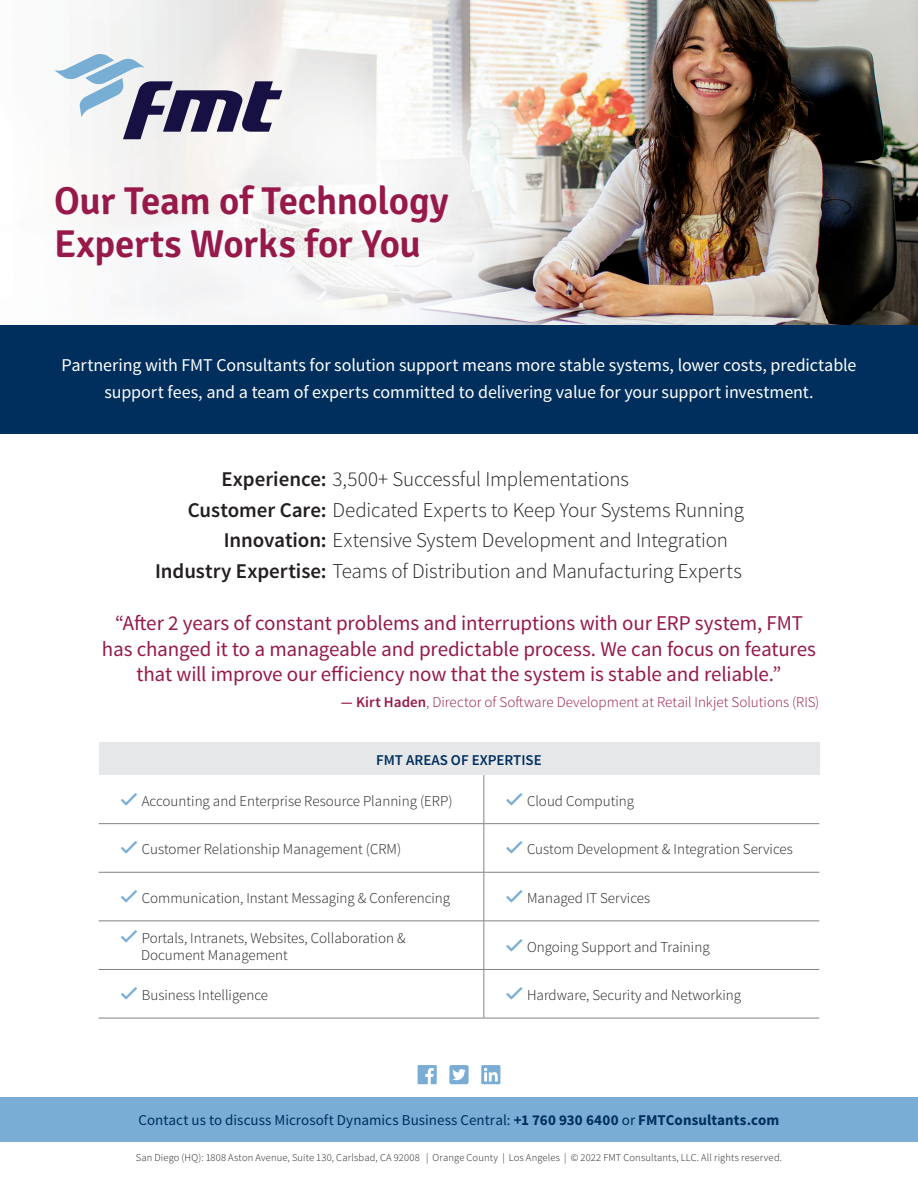
<style>
.page{position:relative;width:918px;height:1188px;background:#fff}
.page>*{position:absolute;margin:0;border:0;box-sizing:border-box;transform-origin:0 0}
.t1{font:600 39px/43.5px "Signika";letter-spacing:-.01em;color:#96194a}
.t2{font:300 21px "Source Sans Pro";letter-spacing:-.005em;color:#231f20}
.t3{font:21px/25.5px "Source Sans Pro";letter-spacing:-.01em;color:#96194a;text-align:center}
.t4{font:18px/27px "Source Sans Pro";letter-spacing:-.005em;color:#fff;text-align:center}
.t5{font:300 15px/16.5px "Source Sans Pro";color:#231f20}
.t6{font:15px "Source Sans Pro";color:#002f5e}
.t7{font:300 15px "Source Sans Pro";color:#96194a}
.t8{font:600 15px "Source Sans Pro";color:#002f5e}
.t9{font:300 10.5px "Source Sans Pro";letter-spacing:.015em;color:#231f20}
.s1{font-weight:600}
.s2{font-weight:700}
</style>
<div class="page">
<img style="left:0;top:0;width:918px;height:326px">
<div style="left:0;top:326px;width:918px;height:108px;background:#002f5e"></div>
<svg style="left:418px;top:1065px;width:19px;height:19px"></svg>
<svg style="left:449px;top:1065px;width:20px;height:19px"></svg>
<svg style="left:481px;top:1065px;width:19px;height:19px"></svg>
<div style="left:99px;top:743px;width:720px;height:32px;background:#e6e7e9"></div>
<hr style="left:484px;top:775px;width:1px;height:48px;background:#808285">
<hr style="left:99px;top:823px;width:385px;height:1px;background:#808285">
<hr style="left:484px;top:823px;width:335px;height:1px;background:#808285">
<hr style="left:484px;top:824px;width:1px;height:48px;background:#808285">
<hr style="left:99px;top:872px;width:385px;height:1px;background:#808285">
<hr style="left:484px;top:872px;width:335px;height:1px;background:#808285">
<hr style="left:484px;top:873px;width:1px;height:48px;background:#808285">
<hr style="left:99px;top:921px;width:385px;height:1px;background:#808285">
<hr style="left:484px;top:921px;width:335px;height:1px;background:#808285">
<hr style="left:484px;top:921px;width:1px;height:48px;background:#808285">
<hr style="left:484px;top:970px;width:1px;height:48px;background:#808285">
<hr style="left:99px;top:969px;width:385px;height:1px;background:#808285">
<hr style="left:484px;top:969px;width:335px;height:1px;background:#808285">
<hr style="left:99px;top:1018px;width:385px;height:1px;background:#808285">
<hr style="left:484px;top:1018px;width:335px;height:1px;background:#808285">
<div style="left:0;top:1097px;width:918px;height:45px;background:#79add5"></div>
<svg style="left:54px;top:54px;width:228px;height:85px"></svg>
<h1 class="t1" style="left:54px;top:179px;width:396px">Our Team of Technology<br>Experts Works for You</h1>
<p class="t4" style="left:61px;top:352px;width:797px">Partnering with FMT Consultants for solution support means more stable systems, lower costs, predictable support fees, and a team of experts committed to delivering value for your support investment.</p>
<h2 class="t2" style="left:221px;top:467px;width:409px"><span class="s1">Experience:</span> 3,500+ Successful Implementations</h2>
<h2 class="t2" style="left:188px;top:497px;width:558px"><span class="s1">Customer Care:</span> Dedicated Experts to Keep Your Systems Running</h2>
<h2 class="t2" style="left:224px;top:528px;width:506px"><span class="s1">Innovation:</span> Extensive System Development and Integration</h2>
<h2 class="t2" style="left:155px;top:558px;width:588px"><span class="s1">Industry Expertise:</span> Teams of Distribution and Manufacturing Experts</h2>
<h2 class="t3" style="left:102px;top:611px;width:716px">“After 2 years of constant problems and interruptions with our ERP system, FMT has changed it to a manageable and predictable process. We can focus on features that will improve our efficiency now that the system is stable and reliable.”</h2>
<p class="t7" style="left:341px;top:692px;width:480px"><span class="s1">— Kirt Haden</span>, Director of Software Development at Retail Inkjet Solutions (RIS)</p>
<p class="t8" style="left:376px;top:750px;width:167px">FMT AREAS OF EXPERTISE</p>
<p class="t5" style="left:142px;top:792px;width:312px">Accounting and Enterprise Resource Planning (ERP)</p>
<p class="t5" style="left:527px;top:792px;width:109px">Cloud Computing</p>
<p class="t5" style="left:142px;top:841px;width:261px">Customer Relationship Management (CRM)</p>
<p class="t5" style="left:527px;top:841px;width:267px">Custom Development &amp; Integration Services</p>
<p class="t5" style="left:142px;top:890px;width:310px">Communication, Instant Messaging &amp; Conferencing</p>
<p class="t5" style="left:527px;top:890px;width:125px">Managed IT Services</p>
<p class="t5" style="left:141px;top:930px;width:266px">Portals, Intranets, Websites, Collaboration &amp;<br>Document Management</p>
<p class="t5" style="left:527px;top:938px;width:184px">Ongoing Support and Training</p>
<p class="t5" style="left:142px;top:987px;width:128px">Business Intelligence</p>
<p class="t5" style="left:527px;top:987px;width:216px">Hardware, Security and Networking</p>
<p class="t6" style="left:139px;top:1111px;width:642px">Contact us to discuss Microsoft Dynamics Business Central: <span class="s2">+1 760 930 6400</span> or <span class="s2">FMTConsultants.com</span></p>
<p class="t9" style="left:136px;top:1151px;width:648px">San Diego (HQ): 1808 Aston Avenue, Suite 130, Carlsbad, CA 92008 | Orange County | Los Angeles | © 2022 FMT Consultants, LLC. All rights reserved.</p>
</div>
